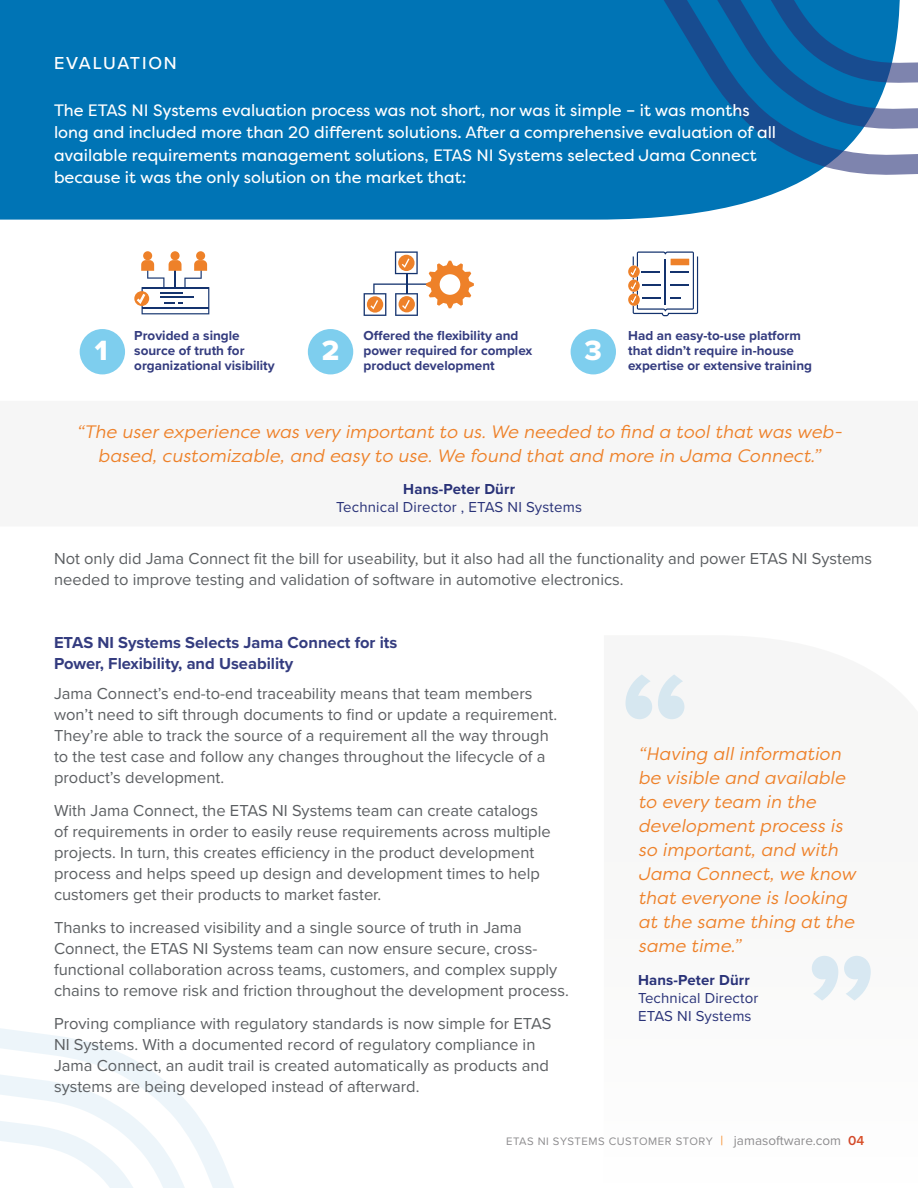
<style>
.page{position:relative;width:918px;height:1188px;background:#fff}
.page>*{position:absolute;margin:0;border:0;box-sizing:border-box;transform-origin:0 0}
.t1{font:28.8px "Proxima Nova Extrabld";color:#fff}
.t2{font:italic 18px/24px "Filson Pro";letter-spacing:.01em;color:#ee8129;text-align:center}
.t3{font:500 18px "Proxima Nova";letter-spacing:.1em;color:#fff}
.Bullets_Summary_Page{font:16.5px/21px "Proxima Nova";color:#5c5f62}
.t4{font:16.5px/22.5px "Filson Pro";color:#fff}
.list_text{font:700 16.5px/21px "Proxima Nova";color:#343c7f}
.t5{font:15px/18px "Proxima Nova";letter-spacing:.01em;color:#293278;text-align:center}
.list_text-2{font:700 13.5px/15px "Proxima Nova";color:#343c7f}
.t6{font:11.25px "Proxima Nova";letter-spacing:.05em;color:#8e8d8f}
.s1{font-weight:700}
.s2{font-size:13.5px;color:#f68c2a}
.s3{font-size:13.5px}
.s4{font-weight:600;font-size:13.5px;color:#d24728}
.s5{font-weight:600;font-size:13.5px;color:#d8502a}
</style>
<div class="page">
<svg style="left:0;top:1028px;width:134px;height:32px;fill:#eef5fa"></svg>
<svg style="left:0;top:1060px;width:234px;height:128px"></svg>
<div style="left:0;top:0;width:812px;height:220px;background:#0074b5"></div>
<svg style="left:611px;top:0;width:307px;height:175px;background:#227eb8"></svg>
<svg style="left:664px;top:0;width:254px;height:129px;background:#1e72ae"></svg>
<svg style="left:626px;top:674px;width:58px;height:45px"></svg>
<div style="left:80px;top:329px;width:45px;height:45px;background:#7eceee;border-radius:50%"></div>
<div style="left:308px;top:329px;width:45px;height:45px;background:#7eceee;border-radius:50%"></div>
<div style="left:571px;top:329px;width:45px;height:45px;background:#7eceee;border-radius:50%"></div>
<div style="left:143px;top:251px;width:9px;height:9px;background:#ee8129;border-radius:50%"></div>
<div style="left:196px;top:251px;width:9px;height:9px;background:#ee8129;border-radius:50%"></div>
<svg style="left:134px;top:291px;width:15px;height:15px"></svg>
<div style="left:171px;top:251px;width:9px;height:9px;background:#ee8129;border-radius:50%"></div>
<svg style="left:137px;top:260px;width:72px;height:54px"></svg>
<svg style="left:628px;top:251px;width:70px;height:65px"></svg>
<svg style="left:364px;top:251px;width:110px;height:65px"></svg>
<svg style="left:812px;top:956px;width:59px;height:45px"></svg>
<p class="t3" style="left:54px;top:50px;width:124px">EVALUATION</p>
<h1 class="t4" style="left:54px;top:99px;width:724px">The ETAS NI Systems evaluation process was not short, nor was it simple – it was months long and included more than 20 different solutions. After a comprehensive evaluation of all available requirements management solutions, ETAS NI Systems selected Jama Connect because it was the only solution on the market that:</h1>
<p class="list_text-2" style="left:134px;top:327px;width:142px">Provided a single source of truth for organizational visibility</p>
<p class="list_text-2" style="left:364px;top:327px;width:170px">Offered the flexibility and power required for complex product development</p>
<p class="list_text-2" style="left:628px;top:327px;width:185px">Had an easy-to-use platform that didn’t require in-house expertise or extensive training</p>
<h1 class="t1" style="left:95px;top:329px;width:14px">1</h1>
<h1 class="t1" style="left:322px;top:329px;width:19px">2</h1>
<h1 class="t1" style="left:585px;top:329px;width:19px">3</h1>
<p class="t2" style="left:76px;top:419px;width:767px">“The user experience was very important to us. We needed to find a tool that was web&shy;based, customizable, and easy to use. We found that and more in Jama Connect.”</p>
<p class="t5" style="left:336px;top:479px;width:247px"><span class="s1">Hans-Peter Dürr<br></span>Technical Director , ETAS NI Systems</p>
<p class="Bullets_Summary_Page" style="left:54px;top:547px;width:820px">Not only did Jama Connect fit the bill for useability, but it also had all the functionality and power ETAS NI Systems needed to improve testing and validation of software in automotive electronics.</p>
<p class="list_text" style="left:54px;top:632px;width:345px">ETAS NI Systems Selects Jama Connect for its<br>Power, Flexibility, and Useability</p>
<p class="Bullets_Summary_Page" style="left:54px;top:682px;width:505px">Jama Connect’s end-to-end traceability means that team members won’t need to sift through documents to find or update a requirement.<br>They’re able to track the source of a requirement all the way through to the test case and follow any changes throughout the lifecycle of a product’s development.</p>
<p class="Bullets_Summary_Page" style="left:54px;top:799px;width:498px">With Jama Connect, the ETAS NI Systems team can create catalogs of requirements in order to easily reuse requirements across multiple projects. In turn, this creates efficiency in the product development process and helps speed up design and development times to help customers get their products to market faster.</p>
<p class="Bullets_Summary_Page" style="left:54px;top:916px;width:517px">Thanks to increased visibility and a single source of truth in Jama Connect, the ETAS NI Systems team can now ensure secure, cross&shy;functional collaboration across teams, customers, and complex supply chains to remove risk and friction throughout the development process.</p>
<p class="Bullets_Summary_Page" style="left:54px;top:1012px;width:499px">Proving compliance with regulatory standards is now simple for ETAS NI Systems. With a documented record of regulatory compliance in Jama Connect, an audit trail is created automatically as products and systems are being developed instead of afterward.</p>
<p class="t2" style="left:638px;top:742px;width:219px;text-align:left">“Having all information be visible and available to every team in the development process is so important, and with<br>Jama Connect, we know that everyone is looking at the same thing at the same time.”</p>
<p class="t5" style="left:638px;top:970px;width:122px;text-align:left"><span class="s1">Hans-Peter Dürr<br></span>Technical Director<br>ETAS NI Systems</p>
<p class="t6" style="left:506px;top:1133px;width:360px">ETAS NI SYSTEMS CUSTOMER STORY <span class="s2">|</span> <span class="s3">jamasoftware.com</span> <span class="s4">0</span><span class="s5">4</span></p>
</div>
